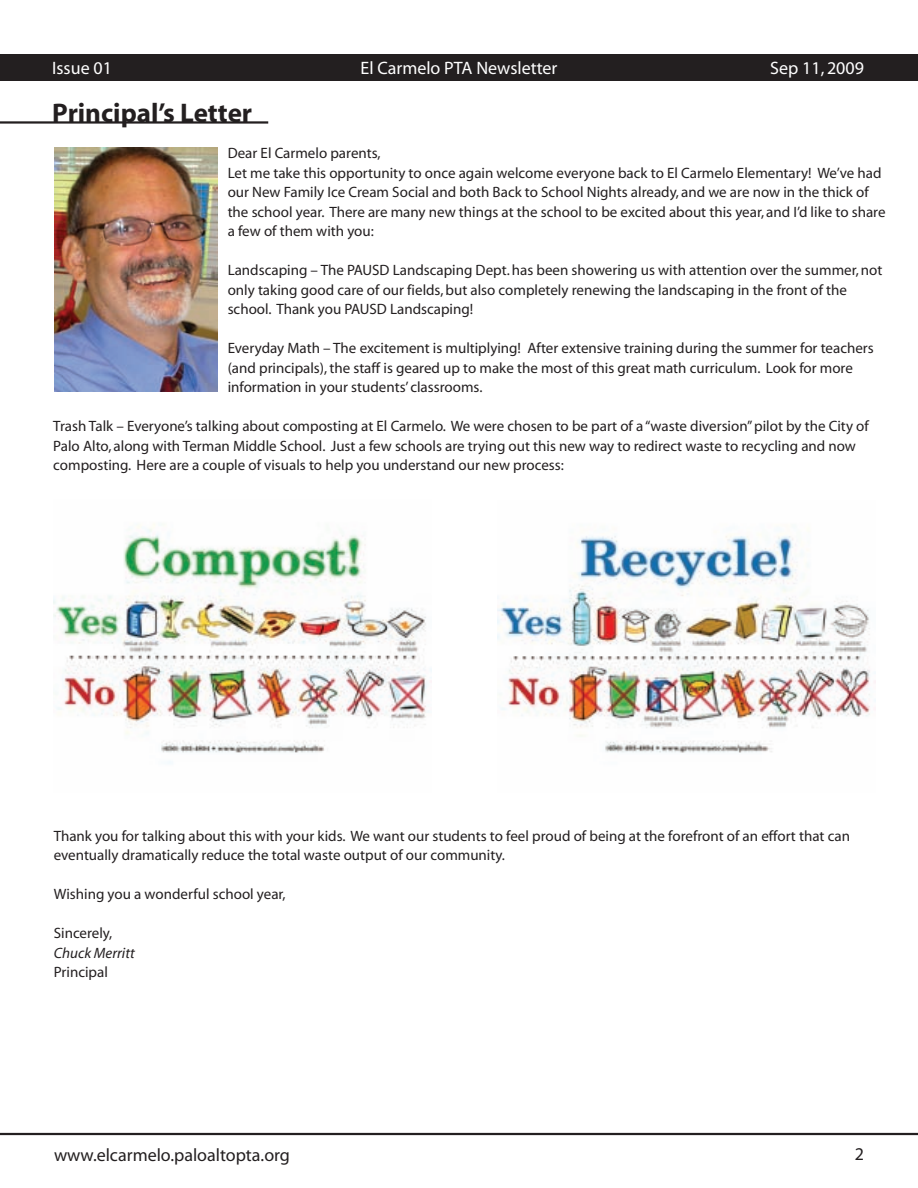
<style>
.page{position:relative;width:918px;height:1188px;background:#fff}
.page>*{position:absolute;margin:0;border:0;box-sizing:border-box;transform-origin:0 0}
.t1{font:700 27px "Myriad";color:#231f20}
.t2{font:18px "Myriad";color:#fff}
.t3{font:18px "Myriad";color:#231f20}
.t4{font:15px/19.5px "Myriad";color:#231f20}
.s1{font-style:italic}
</style>
<div class="page">
<hr style="left:0;top:121px;width:268px;height:3px;background:#231f20">
<img style="left:54px;top:148px;width:163px;height:243px">
<img style="left:54px;top:524px;width:378px;height:240px">
<img style="left:497px;top:534px;width:378px;height:219px">
<hr style="left:0;top:1133px;width:918px;height:2px;background:#231f20">
<div style="left:0;top:54px;width:918px;height:27px;background:#231f20"></div>
<p class="t2" style="left:52px;top:59px;width:61px">Issue 01</p>
<p class="t2" style="left:361px;top:59px;width:198px">El Carmelo PTA Newsletter</p>
<p class="t2" style="left:770px;top:59px;width:95px">Sep 11, 2009</p>
<p class="t1" style="left:52px;top:99px;width:201px">Principal’s Letter</p>
<p class="t4" style="left:228px;top:144px;width:659px">Dear El Carmelo parents,<br>Let me take this opportunity to once again welcome everyone back to El Carmelo Elementary! We’ve had our New Family Ice Cream Social and both Back to School Nights already, and we are now in the thick of the school year. There are many new things at the school to be excited about this year, and I’d like to share a few of them with you:</p>
<p class="t4" style="left:228px;top:261px;width:656px">Landscaping – The PAUSD Landscaping Dept. has been showering us with attention over the summer, not only taking good care of our fields, but also completely renewing the landscaping in the front of the school. Thank you PAUSD Landscaping!</p>
<p class="t4" style="left:228px;top:339px;width:648px">Everyday Math – The excitement is multiplying! After extensive training during the summer for teachers (and principals), the staff is geared up to make the most of this great math curriculum. Look for more information in your students’ classrooms.</p>
<p class="t4" style="left:53px;top:417px;width:817px">Trash Talk – Everyone’s talking about composting at El Carmelo. We were chosen to be part of a “waste diversion” pilot by the City of<br>Palo Alto, along with Terman Middle School. Just a few schools are trying out this new way to redirect waste to recycling and now composting. Here are a couple of visuals to help you understand our new process:</p>
<p class="t4" style="left:54px;top:827px;width:798px">Thank you for talking about this with your kids. We want our students to feel proud of being at the forefront of an effort that can eventually dramatically reduce the total waste output of our community.</p>
<p class="t4" style="left:54px;top:885px;width:233px">Wishing you a wonderful school year,</p>
<p class="t4" style="left:54px;top:924px;width:82px">Sincerely,<br><span class="s1">Chuck Merritt<br></span>Principal</p>
<p class="t3" style="left:54px;top:1146px;width:238px">www.elcarmelo.paloaltopta.org</p>
<p class="t3" style="left:855px;top:1145px;width:11px">2</p>
</div>
